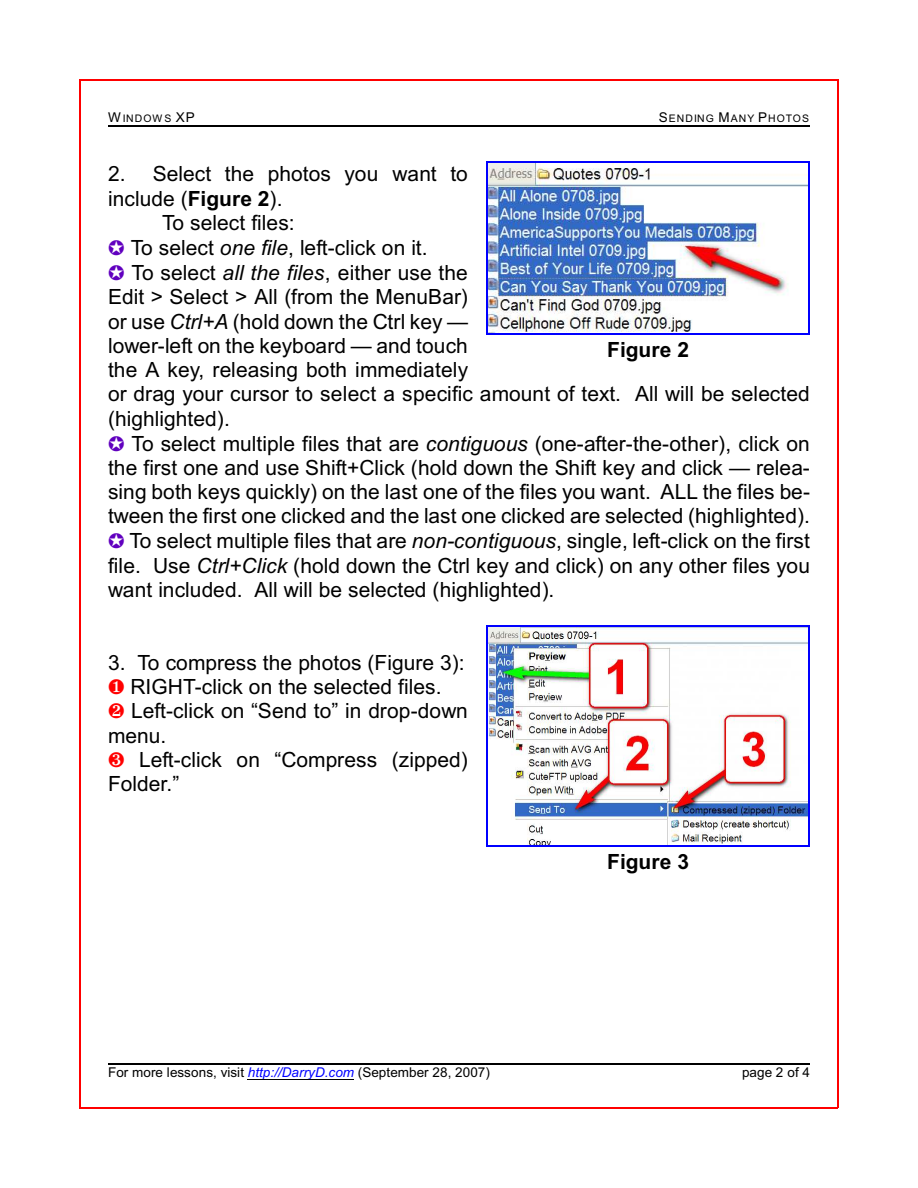
<style>
.page{position:relative;width:918px;height:1188px;background:#fff}
.page>*{position:absolute;margin:0;border:0;box-sizing:border-box;transform-origin:0 0}
.t1{font:21px "Arial";letter-spacing:.005em;color:#000}
.t2{font:700 21px "Arial";letter-spacing:.005em;color:#000}
.t3{font:13.5px "Arial";letter-spacing:.005em;color:#000}
.t4{font:10.5px "Arial";letter-spacing:.105em;color:#000}
.s1{font-size:13.5px}
.s2{font-weight:700}
.s3{font-style:italic}
.s4{color:#f00}
.s5{font-style:italic;color:#00f}
</style>
<div class="page">
<hr style="left:80px;top:80px;width:1px;height:1028px;background:#f00">
<hr style="left:837px;top:80px;width:1px;height:1028px;background:#f00">
<hr style="left:80px;top:80px;width:758px;height:1px;background:#f00">
<hr style="left:80px;top:1107px;width:758px;height:1px;background:#f00">
<hr style="left:108px;top:125px;width:702px;height:1px;background:#000">
<hr style="left:248px;top:1079px;width:106px;height:1px;background:#000">
<hr style="left:108px;top:1063px;width:702px;height:1px;background:#000">
<img style="left:487px;top:163px;width:322px;height:171px">
<hr style="left:486px;top:161px;width:1px;height:174px;background:#00f">
<hr style="left:809px;top:161px;width:1px;height:174px;background:#00f">
<hr style="left:486px;top:161px;width:324px;height:2px;background:#00f">
<hr style="left:486px;top:334px;width:324px;height:1px;background:#00f">
<img style="left:487px;top:627px;width:322px;height:218px">
<hr style="left:486px;top:626px;width:1px;height:220px;background:#00f">
<hr style="left:809px;top:626px;width:1px;height:220px;background:#00f">
<hr style="left:486px;top:626px;width:324px;height:1px;background:#00f">
<hr style="left:486px;top:845px;width:324px;height:1px;background:#00f">
<p class="t4" style="left:108px;top:114px;width:88px"><span class="s1">W</span> INDOWS <span class="s1">XP</span></p>
<p class="t4" style="left:659px;top:114px;width:152px"><span class="s1">S</span>ENDING <span class="s1">M</span>ANY <span class="s1">P</span>HOTOS</p>
<p class="t1" style="left:108px;top:166px;width:361px">2. Select the photos you want to</p>
<p class="t1" style="left:108px;top:191px;width:176px">include (<span class="s2">Figure 2</span>).</p>
<p class="t1" style="left:162px;top:215px;width:134px">To select files:</p>
<p class="t1" style="left:131px;top:240px;width:299px">To select <span class="s3">one file</span>, left-click on it.</p>
<p class="t1" style="left:132px;top:265px;width:338px">To select <span class="s3">all the files</span>, either use the</p>
<p class="t1" style="left:108px;top:289px;width:361px">Edit &gt; Select &gt; All (from the MenuBar)</p>
<p class="t1" style="left:108px;top:313px;width:362px">or use <span class="s3">Ctrl+A</span> (hold down the Ctrl key —</p>
<p class="t1" style="left:108px;top:338px;width:361px">lower-left on the keyboard — and touch</p>
<p class="t1" style="left:108px;top:362px;width:362px">the A key, releasing both immediately</p>
<p class="t1" style="left:108px;top:386px;width:703px">or drag your cursor to select a specific amount of text. All will be selected</p>
<p class="t1" style="left:108px;top:410px;width:123px">(highlighted).</p>
<p class="t1" style="left:132px;top:435px;width:680px">To select multiple files that are <span class="s3">contiguous</span> (one-after-the-other), click on</p>
<p class="t1" style="left:108px;top:460px;width:703px">the first one and use Shift+Click (hold down the Shift key and click — relea-</p>
<p class="t1" style="left:108px;top:484px;width:704px">sing both keys quickly) on the last one of the files you want. ALL the files be-</p>
<p class="t1" style="left:108px;top:508px;width:704px">tween the first one clicked and the last one clicked are selected (highlighted).</p>
<p class="t1" style="left:129px;top:533px;width:682px">To select multiple files that are <span class="s3">non-contiguous</span>, single, left-click on the first</p>
<p class="t1" style="left:108px;top:557px;width:704px">file. Use <span class="s3">Ctrl+Click</span> (hold down the Ctrl key and click) on any other files you</p>
<p class="t1" style="left:108px;top:582px;width:448px">want included. All will be selected (highlighted).</p>
<p class="t2" style="left:607px;top:342px;width:83px">Figure 2</p>
<p class="t1" style="left:108px;top:654px;width:358px">3. To compress the photos (Figure 3):</p>
<p class="t1" style="left:108px;top:679px;width:335px"><span class="s4">➢</span> RIGHT-click on the selected files.</p>
<p class="t1" style="left:131px;top:703px;width:338px">Left-click on “Send to” in drop-down</p>
<p class="t1" style="left:108px;top:727px;width:60px">menu.</p>
<p class="t1" style="left:139px;top:752px;width:330px">Left-click on “Compress (zipped)</p>
<p class="t1" style="left:108px;top:776px;width:73px">Folder.”</p>
<p class="t2" style="left:607px;top:854px;width:83px">Figure 3</p>
<p class="t3" style="left:108px;top:1067px;width:383px">For more lessons, visit <span class="s5">http://DarryD.com</span> (September 28, 2007)</p>
<p class="t3" style="left:742px;top:1067px;width:69px">page 2 of 4</p>
</div>
